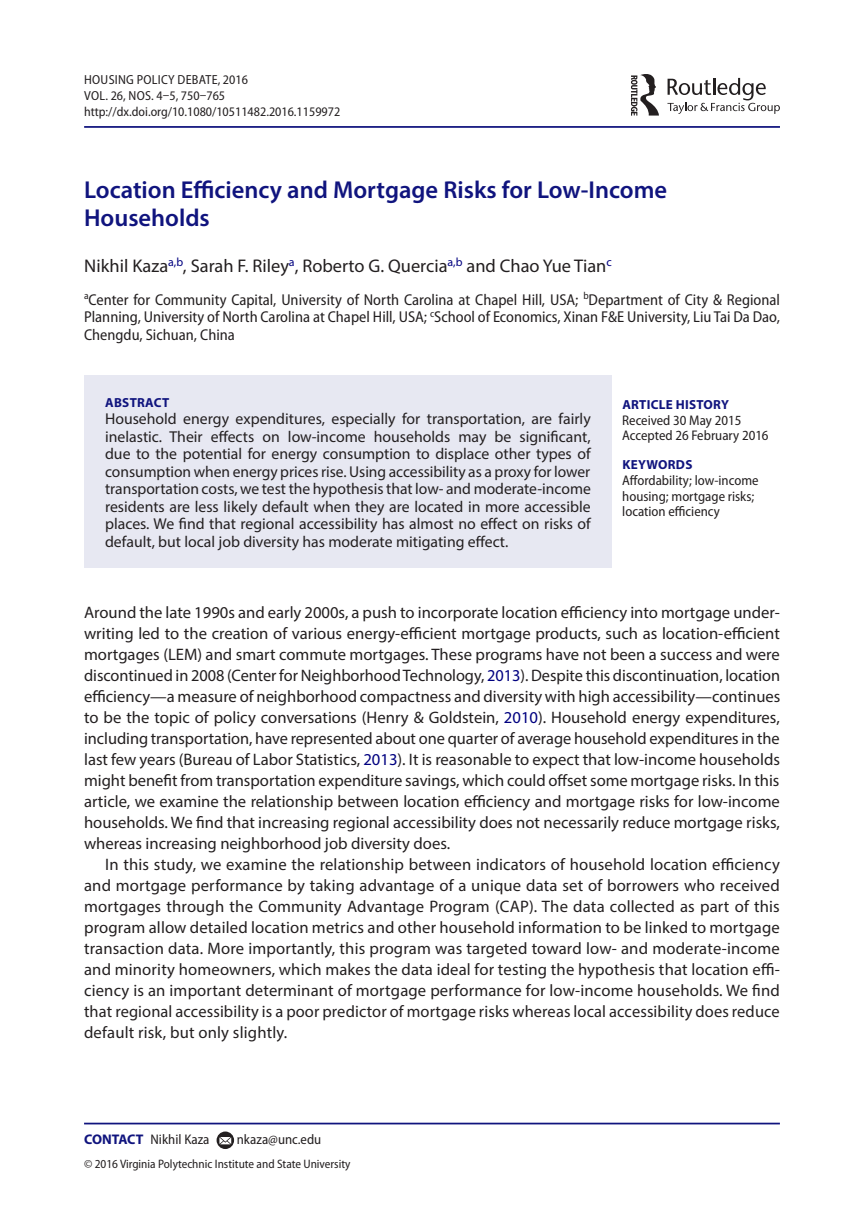
<style>
.page{position:relative;width:864px;height:1231px;background:#fff}
.page>*{position:absolute;margin:0;border:0;box-sizing:border-box;transform-origin:0 0}
.t1{font:600 24.5px/28px "Myriad Pro";color:#10147e}
.t2{font:18.38px "Myriad Pro";color:#231f20}
.t3{font:16.62px/21px "Myriad Pro";color:#231f20;text-align:justify}
.t4{font:15.75px/17.5px "Myriad Pro";color:#231f20;text-align:justify}
.t5{font:semi-condensed 15.75px/17.5px "Myriad Pro";color:#231f20;text-align:justify}
.t6{font:semi-condensed 14px/15.8px "Myriad Pro";color:#231f20}
.t7{font:semi-condensed 13.12px/15.8px "Myriad Pro";color:#231f20}
.t8{font:700 13.12px "Myriad Pro";letter-spacing:.02em;color:#10147e}
.t9{font:semi-condensed 12.25px "Myriad Pro";color:#231f20}
.s1{color:#000080}
.s2{font-weight:700;font-stretch:normal;color:#10147e}
</style>
<div class="page">
<hr style="left:84px;top:126px;width:695px;height:2px;background:#10147e">
<div style="left:84px;top:375px;width:527px;height:193px;background:#e7e8f2"></div>
<hr style="left:84px;top:1122px;width:695px;height:2px;background:#10147e">
<svg style="left:216px;top:1131px;width:18px;height:17px"></svg>
<svg style="left:219px;top:1136px;width:12px;height:8px"></svg>
<svg style="left:667px;top:78px;width:112px;height:36px"></svg>
<svg style="left:631px;top:74px;width:27px;height:42px"></svg>
<p class="t7" style="left:84px;top:72px;width:257px">Housing Policy Debate, 2016<br>VOL. 26, NOS. 4–5, 750–765 http://dx.doi.org/10.1080/10511482.2016.1159972</p>
<h1 class="t1" style="left:84px;top:175px;width:584px">Location Efficiency and Mortgage Risks for Low-Income<br>Households</h1>
<p class="t2" style="left:84px;top:254px;width:529px">Nikhil Kaza<sup>a,b</sup>, Sarah F. Riley<sup>a</sup>, Roberto G. Quercia<sup>a,b</sup> and Chao Yue Tian<sup>c</sup></p>
<p class="t5" style="left:84px;top:291px;width:697px"><sup>a</sup>Center for Community Capital, University of North Carolina at Chapel Hill, USA; <sup>b</sup>Department of City &amp; Regional Planning, University of North Carolina at Chapel Hill, USA; <sup>c</sup>School of Economics, Xinan F&amp;E University, Liu Tai Da Dao, Chengdu, Sichuan, China</p>
<p class="t8" style="left:105px;top:393px;width:66px">ABSTRACT</p>
<p class="t4" style="left:105px;top:410px;width:487px">Household energy expenditures, especially for transportation, are fairly inelastic. Their effects on low-income households may be significant, due to the potential for energy consumption to displace other types of consumption when energy prices rise. Using accessibility as a proxy for lower transportation costs, we test the hypothesis that low- and moderate-income residents are less likely default when they are located in more accessible places. We find that regional accessibility has almost no effect on risks of default, but local job diversity has moderate mitigating effect.</p>
<p class="t8" style="left:622px;top:396px;width:108px">ARTICLE HISTORY</p>
<p class="t6" style="left:622px;top:412px;width:148px">Received 30 May 2015<br>Accepted 26 February 2016</p>
<p class="t8" style="left:622px;top:456px;width:72px">KEYWORDS</p>
<p class="t6" style="left:622px;top:472px;width:138px">Affordability; low-income housing; mortgage risks; location efficiency</p>
<p class="t3" style="left:84px;top:601px;width:697px">Around the late 1990s and early 2000s, a push to incorporate location efficiency into mortgage under&shy;writing led to the creation of various energy-efficient mortgage products, such as location-efficient mortgages (LEM) and smart commute mortgages. These programs have not been a success and were discontinued in 2008 (Center for Neighborhood Technology, <span class="s1">2013</span>). Despite this discontinuation, location efficiency—a measure of neighborhood compactness and diversity with high accessibility—continues to be the topic of policy conversations (Henry &amp; Goldstein, <span class="s1">2010</span>). Household energy expenditures, including transportation, have represented about one quarter of average household expenditures in the last few years (Bureau of Labor Statistics, <span class="s1">2013</span>). It is reasonable to expect that low-income households might benefit from transportation expenditure savings, which could offset some mortgage risks. In this article, we examine the relationship between location efficiency and mortgage risks for low-income households. We find that increasing regional accessibility does not necessarily reduce mortgage risks, whereas increasing neighborhood job diversity does.</p>
<p class="t3" style="left:84px;top:853px;width:697px;text-indent:21px">In this study, we examine the relationship between indicators of household location efficiency and mortgage performance by taking advantage of a unique data set of borrowers who received mortgages through the Community Advantage Program (CAP). The data collected as part of this program allow detailed location metrics and other household information to be linked to mortgage transaction data. More importantly, this program was targeted toward low- and moderate-income and minority homeowners, which makes the data ideal for testing the hypothesis that location effi&shy;ciency is an important determinant of mortgage performance for low-income households. We find that regional accessibility is a poor predictor of mortgage risks whereas local accessibility does reduce default risk, but only slightly.</p>
<p class="t6" style="left:84px;top:1131px;width:127px"><span class="s2">CONTACT</span> Nikhil Kaza</p>
<p class="t6" style="left:237px;top:1131px;width:86px">nkaza@unc.edu</p>
<p class="t9" style="left:84px;top:1156px;width:268px">© 2016 Virginia Polytechnic Institute and State University</p>
</div>
